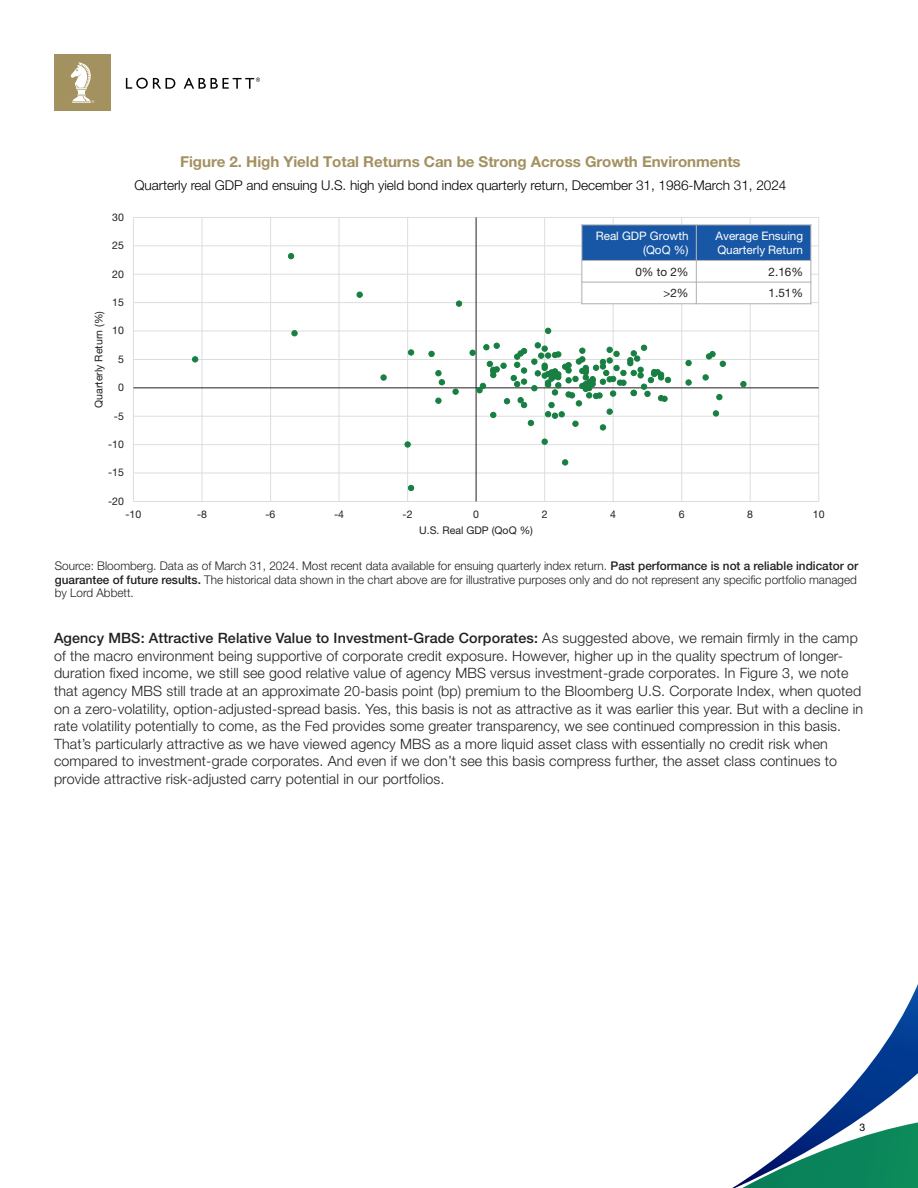
<style>
.page{position:relative;width:918px;height:1188px;background:#fff}
.page>*{position:absolute;margin:0;border:0;box-sizing:border-box;transform-origin:0 0}
.GRAPHIC_HEADER{font:700 15px "Helvetica Neue LT Pro";letter-spacing:-.005em;color:#a39161}
.MV_BODY{font:300 14.25px/17.7px "Helvetica Neue LT Pro";letter-spacing:.01em;color:#231f20}
.GRAPHIC_HEADER-2{font:300 13.5px "Helvetica Neue LT Pro";letter-spacing:-.005em;color:#000}
.MV_BODY_SUBHEAD{font:300 12px/13.5px "Helvetica Neue LT Pro";color:#231f20;text-align:justify}
.t1{font:11.7px/14px "Helvetica Neue LT Pro";color:#fff;text-align:right}
.t2{font:11.7px "Helvetica Neue LT Pro";color:#231f20}
.t3{font:10.5px "Helvetica Neue LT Pro";color:#231f20}
.t4{font:10.5px "Helvetica Neue LT Pro";color:#000}
.s1{font-weight:500}
</style>
<div class="page">
<div style="left:54px;top:54px;width:57px;height:57px;background:#a39160"></div>
<svg style="left:71px;top:62px;width:23px;height:41px"></svg>
<svg style="left:126px;top:78px;width:49px;height:11px"></svg>
<svg style="left:184px;top:78px;width:76px;height:11px"></svg>
<svg style="left:732px;top:984px;width:186px;height:204px"></svg>
<hr style="left:133px;top:501px;width:686px;height:1px;background:#dcdddf">
<hr style="left:133px;top:473px;width:686px;height:1px;background:#dcdddf">
<hr style="left:133px;top:444px;width:686px;height:1px;background:#dcdddf">
<hr style="left:133px;top:416px;width:686px;height:1px;background:#dcdddf">
<hr style="left:133px;top:359px;width:686px;height:1px;background:#dcdddf">
<hr style="left:133px;top:331px;width:686px;height:1px;background:#dcdddf">
<hr style="left:133px;top:302px;width:686px;height:1px;background:#dcdddf">
<hr style="left:133px;top:274px;width:686px;height:1px;background:#dcdddf">
<hr style="left:133px;top:246px;width:686px;height:1px;background:#dcdddf">
<hr style="left:133px;top:217px;width:686px;height:1px;background:#dcdddf">
<hr style="left:133px;top:217px;width:1px;height:284px;background:#dcdddf">
<hr style="left:202px;top:217px;width:1px;height:284px;background:#dcdddf">
<hr style="left:270px;top:217px;width:1px;height:284px;background:#dcdddf">
<hr style="left:339px;top:217px;width:1px;height:284px;background:#dcdddf">
<hr style="left:407px;top:217px;width:1px;height:284px;background:#dcdddf">
<hr style="left:544px;top:217px;width:1px;height:284px;background:#dcdddf">
<hr style="left:613px;top:217px;width:1px;height:284px;background:#dcdddf">
<hr style="left:681px;top:217px;width:1px;height:284px;background:#dcdddf">
<hr style="left:750px;top:217px;width:1px;height:284px;background:#dcdddf">
<hr style="left:818px;top:217px;width:1px;height:284px;background:#dcdddf">
<hr style="left:476px;top:217px;width:1px;height:284px;background:#231f20">
<hr style="left:133px;top:387px;width:686px;height:1px;background:#231f20">
<svg style="left:357px;top:292px;width:6px;height:6px"></svg>
<div style="left:408px;top:349px;width:6px;height:7px;border:1px solid #177f41;border-radius:50%"></div>
<svg style="left:686px;top:360px;width:6px;height:6px"></svg>
<svg style="left:703px;top:374px;width:6px;height:6px"></svg>
<svg style="left:716px;top:394px;width:6px;height:6px"></svg>
<svg style="left:740px;top:381px;width:6px;height:6px"></svg>
<svg style="left:435px;top:398px;width:6px;height:6px"></svg>
<div style="left:428px;top:351px;width:7px;height:6px;border:1px solid #177f41;border-radius:50%"></div>
<svg style="left:545px;top:328px;width:6px;height:6px"></svg>
<svg style="left:706px;top:351px;width:20px;height:16px"></svg>
<div style="left:709px;top:351px;width:7px;height:6px;border:1px solid #177f41;border-radius:50%"></div>
<div style="left:381px;top:374px;width:6px;height:7px;border:1px solid #177f41;border-radius:50%"></div>
<svg style="left:542px;top:439px;width:6px;height:6px"></svg>
<svg style="left:408px;top:485px;width:6px;height:6px"></svg>
<svg style="left:192px;top:356px;width:6px;height:6px"></svg>
<svg style="left:288px;top:253px;width:6px;height:6px"></svg>
<svg style="left:456px;top:301px;width:6px;height:6px"></svg>
<svg style="left:435px;top:370px;width:10px;height:15px"></svg>
<svg style="left:562px;top:459px;width:6px;height:6px"></svg>
<div style="left:291px;top:330px;width:7px;height:6px;border:1px solid #177f41;border-radius:50%"></div>
<div style="left:686px;top:379px;width:6px;height:7px;border:1px solid #177f41;border-radius:50%"></div>
<svg style="left:713px;top:410px;width:6px;height:6px"></svg>
<div style="left:405px;top:441px;width:6px;height:7px;border:1px solid #177f41;border-radius:50%"></div>
<svg style="left:453px;top:389px;width:6px;height:6px"></svg>
<svg style="left:470px;top:342px;width:201px;height:88px"></svg>
<div style="left:582px;top:225px;width:114px;height:35px;background:#1857a5"></div>
<div style="left:696px;top:225px;width:115px;height:35px;background:#1857a5"></div>
<div style="left:582px;top:260px;width:114px;height:22px;background:#fff"></div>
<div style="left:696px;top:260px;width:115px;height:22px;background:#fff"></div>
<div style="left:582px;top:282px;width:114px;height:22px;background:#fff"></div>
<div style="left:696px;top:282px;width:115px;height:22px;background:#fff"></div>
<hr style="left:696px;top:224px;width:1px;height:80px;background:#b2b3b7">
<hr style="left:581px;top:260px;width:230px;height:1px;background:#b2b3b7">
<hr style="left:581px;top:282px;width:230px;height:1px;background:#b2b3b7">
<hr style="left:581px;top:224px;width:1px;height:80px;background:#b2b3b7">
<hr style="left:810px;top:224px;width:1px;height:80px;background:#b2b3b7">
<hr style="left:581px;top:224px;width:230px;height:1px;background:#b2b3b7">
<hr style="left:581px;top:303px;width:230px;height:1px;background:#b2b3b7">
<p class="t3" style="left:112px;top:211px;width:13px">30</p>
<p class="t3" style="left:112px;top:239px;width:13px">25</p>
<p class="t3" style="left:112px;top:267px;width:13px">20</p>
<p class="t3" style="left:92px;top:408px;width:99px;rotate:-90deg">Quarterly Return (%)</p>
<p class="t3" style="left:112px;top:296px;width:13px">15</p>
<p class="t3" style="left:112px;top:324px;width:13px">10</p>
<p class="t3" style="left:118px;top:353px;width:7px">5</p>
<p class="t3" style="left:118px;top:381px;width:7px">0</p>
<p class="t3" style="left:114px;top:409px;width:11px">-5</p>
<p class="t3" style="left:108px;top:438px;width:17px">-10</p>
<p class="t3" style="left:108px;top:466px;width:17px">-15</p>
<p class="t3" style="left:108px;top:495px;width:17px">-20</p>
<p class="GRAPHIC_HEADER" style="left:180px;top:152px;width:562px">Figure 2. High Yield Total Returns Can be Strong Across Growth Environments</p>
<p class="GRAPHIC_HEADER-2" style="left:135px;top:177px;width:653px">Quarterly real GDP and ensuing U.S. high yield bond index quarterly return, December 31, 1986-March 31, 2024</p>
<p class="t1" style="left:596px;top:229px;width:94px">Real GDP Growth (QoQ %)</p>
<p class="t1" style="left:716px;top:229px;width:89px;text-align:left">Average Ensuing<br>Quarterly Return</p>
<p class="t2" style="left:635px;top:264px;width:55px">0% to 2%</p>
<p class="t2" style="left:769px;top:264px;width:36px">2.16%</p>
<p class="t2" style="left:663px;top:286px;width:27px">&gt;2%</p>
<p class="t2" style="left:769px;top:286px;width:36px">1.51%</p>
<p class="t3" style="left:126px;top:508px;width:17px">-10</p>
<p class="t3" style="left:197px;top:508px;width:11px">-8</p>
<p class="t3" style="left:266px;top:508px;width:11px">-6</p>
<p class="t3" style="left:334px;top:508px;width:11px">-4</p>
<p class="t3" style="left:403px;top:508px;width:11px">-2</p>
<p class="t3" style="left:473px;top:508px;width:7px">0</p>
<p class="t3" style="left:542px;top:508px;width:7px">2</p>
<p class="t3" style="left:610px;top:508px;width:7px">4</p>
<p class="t3" style="left:679px;top:508px;width:7px">6</p>
<p class="t3" style="left:747px;top:508px;width:7px">8</p>
<p class="t3" style="left:813px;top:508px;width:13px">10</p>
<p class="t3" style="left:419px;top:524px;width:115px">U.S. Real GDP (QoQ %)</p>
<p class="MV_BODY_SUBHEAD" style="left:55px;top:559px;width:805px">Source: Bloomberg. Data as of March 31, 2024. Most recent data available for ensuing quarterly index return. <span class="s1">Past performance is not a reliable indicator or guarantee of future results.</span> The historical data shown in the chart above are for illustrative purposes only and do not represent any specific portfolio managed by Lord Abbett.</p>
<p class="MV_BODY" style="left:54px;top:629px;width:811px"><span class="s1">Agency MBS: Attractive Relative Value to Investment-Grade Corporates:</span> As suggested above, we remain firmly in the camp of the macro environment being supportive of corporate credit exposure. However, higher up in the quality spectrum of longer&shy;duration fixed income, we still see good relative value of agency MBS versus investment-grade corporates. In Figure 3, we note that agency MBS still trade at an approximate 20-basis point (bp) premium to the Bloomberg U.S. Corporate Index, when quoted on a zero-volatility, option-adjusted-spread basis. Yes, this basis is not as attractive as it was earlier this year. But with a decline in rate volatility potentially to come, as the Fed provides some greater transparency, we see continued compression in this basis.<br>That’s particularly attractive as we have viewed agency MBS as a more liquid asset class with essentially no credit risk when compared to investment-grade corporates. And even if we don’t see this basis compress further, the asset class continues to provide attractive risk-adjusted carry potential in our portfolios.</p>
<p class="t4" style="left:860px;top:1121px;width:7px">3</p>
</div>
